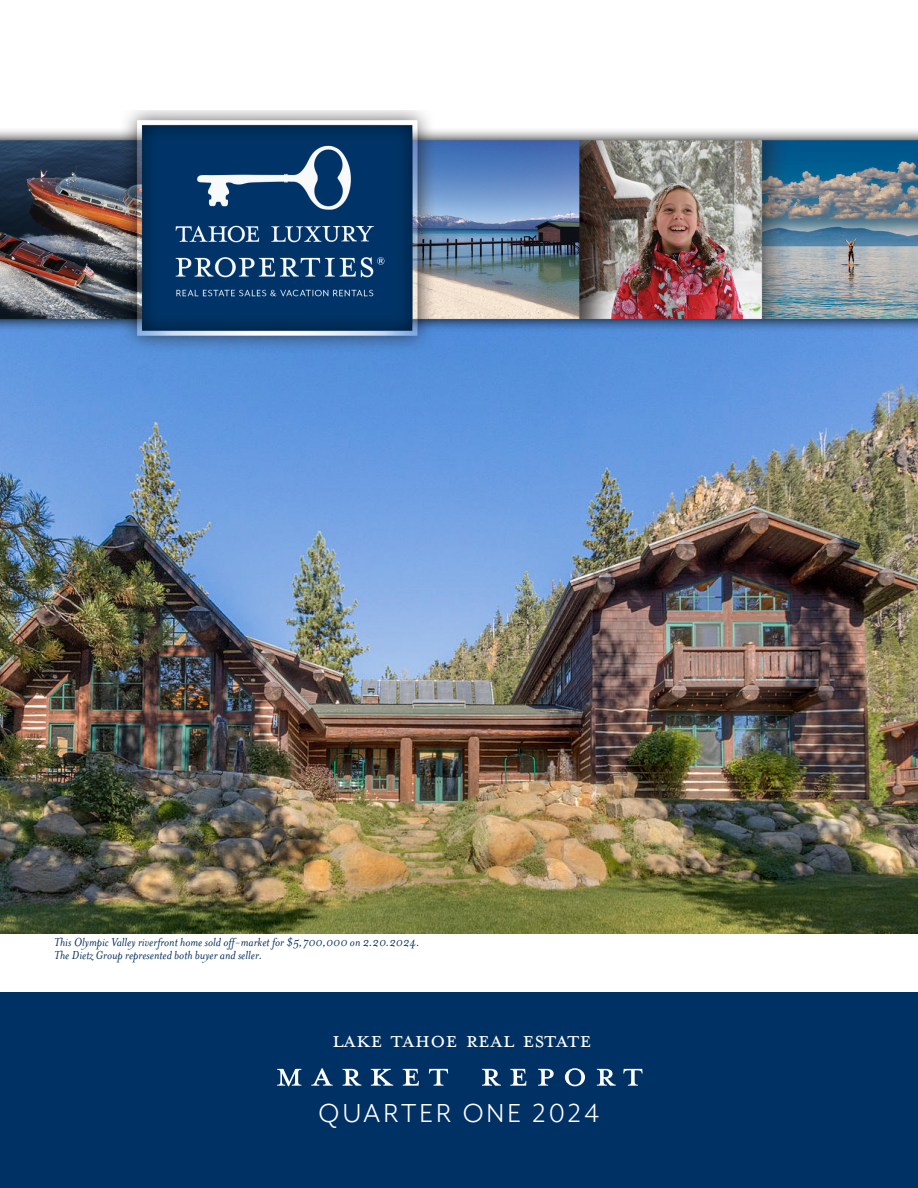
<style>
.page{position:relative;width:918px;height:1188px;background:#fff}
.page>*{position:absolute;margin:0;border:0;box-sizing:border-box;transform-origin:0 0}
.t1{font:50.4px "Mrs Eaves All Petite Caps OT";letter-spacing:.145em;color:#fff}
.t2{font:30px "Mr Eaves Mod OT";letter-spacing:.1em;color:#fff}
.t3{font:25.2px "Mrs Eaves Petite Caps OT";color:#fff}
.t4{font:italic 13.5px "Mrs Eaves";color:#002e5c}
</style>
<div class="page">
<img style="left:0;top:366px;width:918px;height:567px">
<div style="left:0;top:993px;width:918px;height:195px;background:#003165"></div>
<img style="left:0;top:111px;width:918px;height:255px">
<p class="t4" style="left:54px;top:935px;width:367px">This Olympic Valley riverfront home sold off-market for $5,700,000 on 2.20.2024.</p>
<p class="t4" style="left:54px;top:948px;width:210px">The Dietz Group represented both buyer and seller.</p>
<p class="t3" style="left:332px;top:1029px;width:261px">lake tahoe real estate</p>
<p class="t1" style="left:275px;top:1052px;width:370px">market report</p>
<p class="t2" style="left:319px;top:1096px;width:282px">QUARTER ONE 2024</p>
</div>
